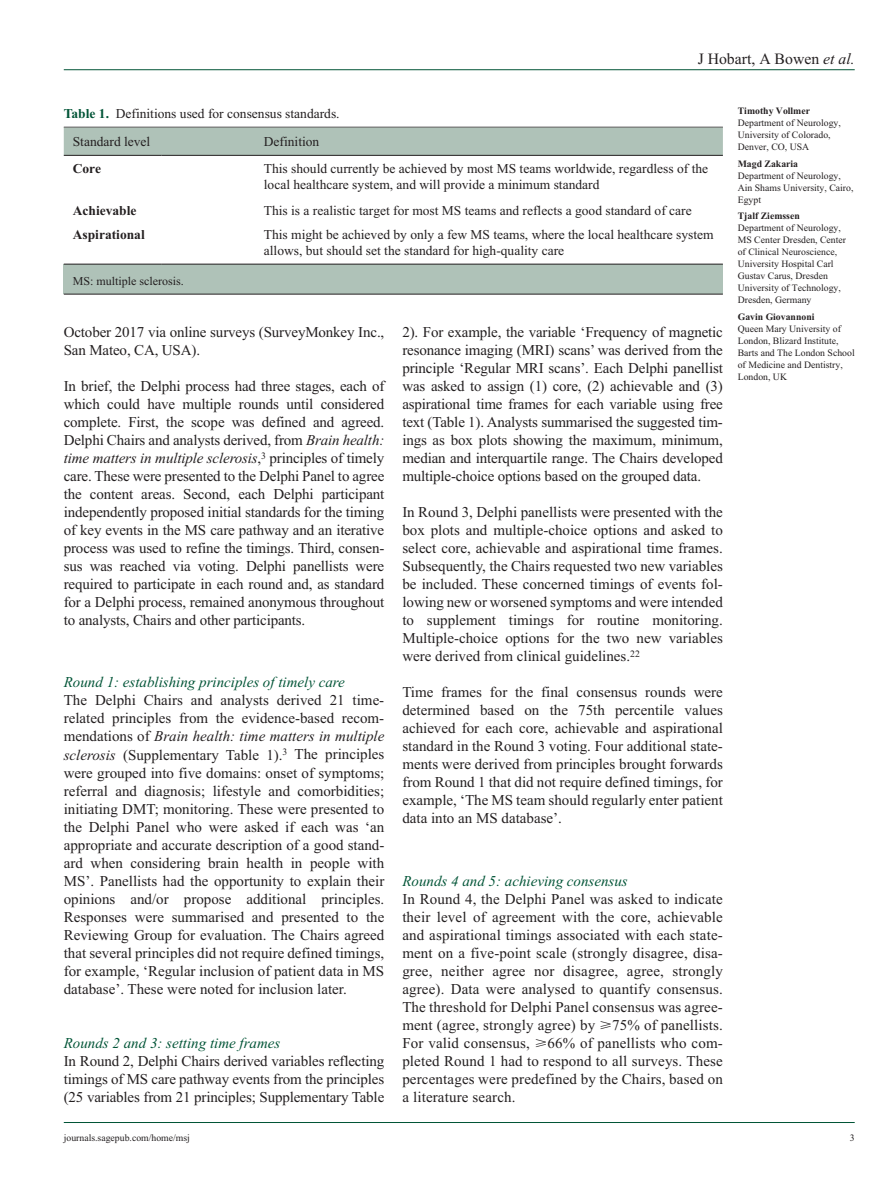
<style>
.page{position:relative;width:893px;height:1191px;background:#fff}
.page>*{position:absolute;margin:0;border:0;box-sizing:border-box;transform-origin:0 0}
.t1{font:15.75px "Times New Roman";color:#231f20}
.t2{font:15px/18px "Times New Roman";letter-spacing:-.01em;color:#231f20;text-align:justify}
.t3{font:italic 15px "Times New Roman";color:#015436}
.t4{font:13.5px/15.8px "Times New Roman";color:#231f20}
.t5{font:700 13.5px "Times New Roman";color:#231f20}
.t6{font:12px "Times New Roman";color:#231f20}
.t7{font:9.75px/12px "Times New Roman";color:#231f20}
.t8{font:700 9.75px "Times New Roman";color:#231f20}
.s1{font-style:italic}
.s2{font-weight:700;color:#015436}
</style>
<div class="page">
<hr style="left:64px;top:69px;width:791px;height:1px;background:#015436">
<hr style="left:64px;top:1122px;width:791px;height:1px;background:#015436">
<div style="left:64px;top:264px;width:659px;height:30px;background:#afc2b8"></div>
<hr style="left:64px;top:127px;width:659px;height:1px;background:#231f20">
<hr style="left:64px;top:294px;width:659px;height:1px;background:#231f20">
<div style="left:64px;top:128px;width:659px;height:27px;background:#afc2b8"></div>
<hr style="left:64px;top:155px;width:97px;height:1px;background:#231f20">
<hr style="left:161px;top:155px;width:562px;height:1px;background:#231f20">
<hr style="left:64px;top:264px;width:97px;height:1px;background:#231f20">
<hr style="left:161px;top:264px;width:562px;height:1px;background:#231f20">
<p class="t1" style="left:698px;top:50px;width:159px">J Hobart, A Bowen <span class="s1">et al.</span></p>
<p class="t4" style="left:73px;top:99px;width:268px;line-height:28.5px;text-indent:-9px"><span class="s2">Table 1.</span> Definitions used for consensus standards.<br>Standard level</p>
<p class="t4" style="left:264px;top:134px;width:57px">Definition</p>
<p class="t5" style="left:73px;top:161px;width:30px">Core</p>
<p class="t4" style="left:264px;top:160px;width:446px">This should currently be achieved by most MS teams worldwide, regardless of the local healthcare system, and will provide a minimum standard</p>
<p class="t5" style="left:73px;top:203px;width:65px">Achievable</p>
<p class="t4" style="left:264px;top:202px;width:429px">This is a realistic target for most MS teams and reflects a good standard of care</p>
<p class="t5" style="left:73px;top:227px;width:74px">Aspirational</p>
<p class="t4" style="left:264px;top:227px;width:451px">This might be achieved by only a few MS teams, where the local healthcare system allows, but should set the standard for high-quality care</p>
<p class="t6" style="left:73px;top:274px;width:113px">MS: multiple sclerosis.</p>
<p class="t2" style="left:64px;top:323px;width:322px">October 2017 via online surveys (SurveyMonkey Inc.,<br>San Mateo, CA, USA).</p>
<p class="t2" style="left:64px;top:377px;width:322px">In brief, the Delphi process had three stages, each of which could have multiple rounds until considered complete. First, the scope was defined and agreed.<br>Delphi Chairs and analysts derived, from <span class="s1">Brain health: time matters in multiple sclerosis</span>,<sup>3</sup> principles of timely care. These were presented to the Delphi Panel to agree the content areas. Second, each Delphi participant independently proposed initial standards for the timing of key events in the MS care pathway and an iterative process was used to refine the timings. Third, consen&shy;sus was reached via voting. Delphi panellists were required to participate in each round and, as standard for a Delphi process, remained anonymous throughout to analysts, Chairs and other participants.</p>
<p class="t3" style="left:64px;top:674px;width:283px">Round 1: establishing principles of timely care</p>
<p class="t2" style="left:64px;top:691px;width:322px">The Delphi Chairs and analysts derived 21 time&shy;related principles from the evidence-based recom&shy;mendations of <span class="s1">Brain health: time matters in multiple sclerosis</span> (Supplementary Table 1).<sup>3</sup> The principles were grouped into five domains: onset of symptoms; referral and diagnosis; lifestyle and comorbidities; initiating DMT; monitoring. These were presented to the Delphi Panel who were asked if each was ‘an appropriate and accurate description of a good stand&shy;ard when considering brain health in people with MS’. Panellists had the opportunity to explain their opinions and/or propose additional principles.<br>Responses were summarised and presented to the Reviewing Group for evaluation. The Chairs agreed that several principles did not require defined timings, for example, ‘Regular inclusion of patient data in MS database’. These were noted for inclusion later.</p>
<p class="t3" style="left:64px;top:1034px;width:218px">Rounds 2 and 3: setting time frames</p>
<p class="t2" style="left:64px;top:1051px;width:322px">In Round 2, Delphi Chairs derived variables reflecting timings of MS care pathway events from the principles (25 variables from 21 principles; Supplementary Table</p>
<p class="t2" style="left:402px;top:323px;width:322px">2). For example, the variable ‘Frequency of magnetic resonance imaging (MRI) scans’ was derived from the principle ‘Regular MRI scans’. Each Delphi panellist was asked to assign (1) core, (2) achievable and (3) aspirational time frames for each variable using free text (Table 1). Analysts summarised the suggested tim&shy;ings as box plots showing the maximum, minimum, median and interquartile range. The Chairs developed multiple-choice options based on the grouped data.</p>
<p class="t2" style="left:402px;top:503px;width:322px">In Round 3, Delphi panellists were presented with the box plots and multiple-choice options and asked to select core, achievable and aspirational time frames.<br>Subsequently, the Chairs requested two new variables be included. These concerned timings of events fol&shy;lowing new or worsened symptoms and were intended to supplement timings for routine monitoring.<br>Multiple-choice options for the two new variables were derived from clinical guidelines.<sup>22</sup></p>
<p class="t2" style="left:402px;top:683px;width:322px">Time frames for the final consensus rounds were determined based on the 75th percentile values achieved for each core, achievable and aspirational standard in the Round 3 voting. Four additional state&shy;ments were derived from principles brought forwards from Round 1 that did not require defined timings, for example, ‘The MS team should regularly enter patient data into an MS database’.</p>
<p class="t3" style="left:402px;top:872px;width:227px">Rounds 4 and 5: achieving consensus</p>
<p class="t2" style="left:402px;top:889px;width:322px">In Round 4, the Delphi Panel was asked to indicate their level of agreement with the core, achievable and aspirational timings associated with each state&shy;ment on a five-point scale (strongly disagree, disa&shy;gree, neither agree nor disagree, agree, strongly agree). Data were analysed to quantify consensus.<br>The threshold for Delphi Panel consensus was agree&shy;ment (agree, strongly agree) by ⩾75% of panellists.<br>For valid consensus, ⩾66% of panellists who com&shy;pleted Round 1 had to respond to all surveys. These percentages were predefined by the Chairs, based on a literature search.</p>
<p class="t8" style="left:738px;top:105px;width:74px">Timothy Vollmer</p>
<p class="t7" style="left:738px;top:117px;width:105px">Department of Neurology,<br>University of Colorado,<br>Denver, CO, USA</p>
<p class="t8" style="left:738px;top:158px;width:62px">Magd Zakaria</p>
<p class="t7" style="left:738px;top:169px;width:117px">Department of Neurology,<br>Ain Shams University, Cairo,<br>Egypt</p>
<p class="t8" style="left:738px;top:210px;width:64px">Tjalf Ziemssen</p>
<p class="t7" style="left:738px;top:222px;width:110px">Department of Neurology,<br>MS Center Dresden, Center of Clinical Neuroscience,<br>University Hospital Carl<br>Gustav Carus, Dresden<br>University of Technology,<br>Dresden, Germany</p>
<p class="t8" style="left:738px;top:311px;width:78px">Gavin Giovannoni</p>
<p class="t7" style="left:738px;top:322px;width:118px">Queen Mary University of<br>London, Blizard Institute,<br>Barts and The London School of Medicine and Dentistry,<br>London, UK</p>
<p class="t7" style="left:64px;top:1131px;width:128px">journals.sagepub.com/home/msj</p>
<p class="t7" style="left:850px;top:1131px;width:6px">3</p>
</div>
